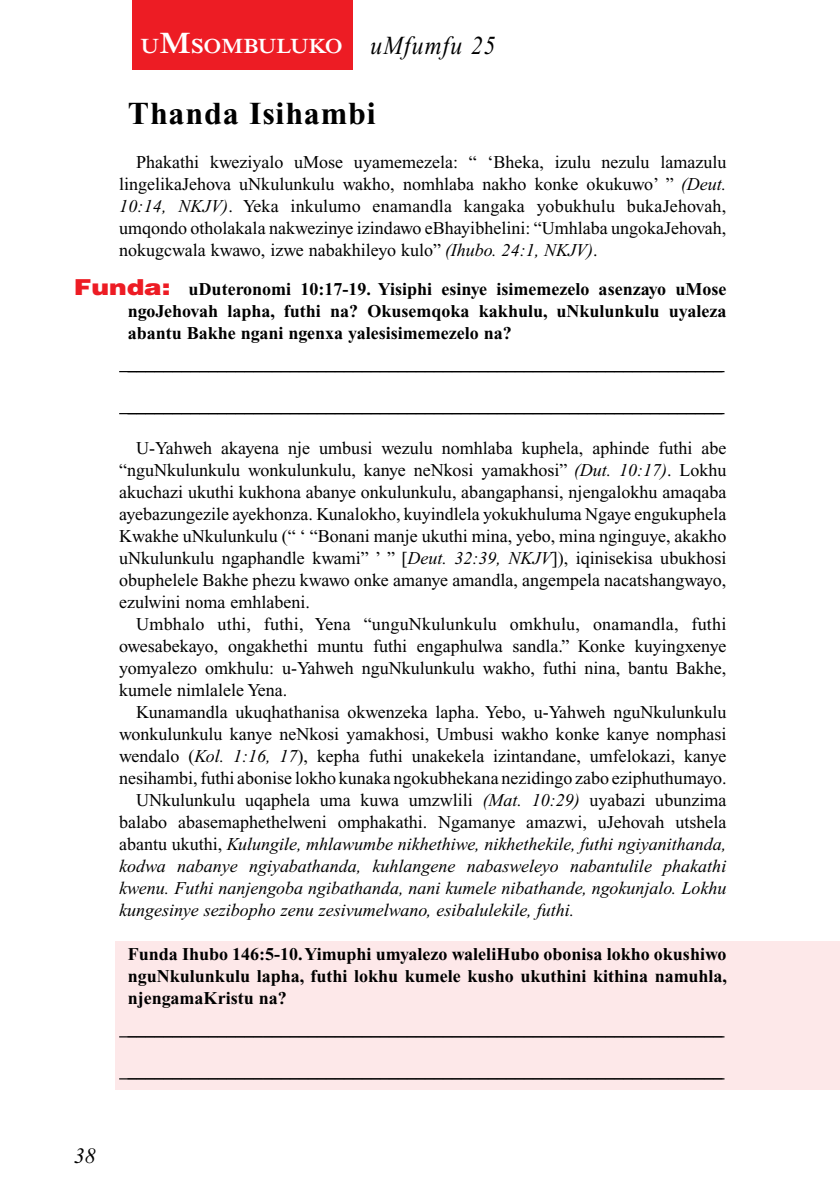
<style>
.page{position:relative;width:840px;height:1191px;background:#fff}
.page>*{position:absolute;margin:0;border:0;box-sizing:border-box;transform-origin:0 0}
.t1{font:700 32px "Times New Roman PS Std";letter-spacing:.025em;color:#000}
.t2{font:italic 26px "Times New Roman PS Std";letter-spacing:.05em;color:#000;scale:.9 1}
.t3{font:italic 22px "Times New Roman PS Std";color:#000}
.t4{font:600 21px "Times NRMT Std";color:#fff}
.t5{font:18px/22px "Times New Roman PS Std";color:#000;text-align:justify}
.t6{font:700 18px/22px "Times New Roman PS Std";color:#000;text-align:justify}
.t7{font:italic 18px "Times New Roman PS Std";color:#000}
.s1{font-size:30px}
.s2{font-style:italic}
.s3{font-family:"Helvetica LT Std";font-weight:900;font-size:22px;color:#ed1c24}
.s4{font-style:normal}
</style>
<div class="page">
<div style="left:133px;top:0;width:220px;height:69px;background:#ed1c24"></div>
<div style="left:115px;top:941px;width:724px;height:149px;background:#fde8e9"></div>
<hr style="left:119px;top:371px;width:605px;height:1px;background:#000">
<hr style="left:119px;top:413px;width:605px;height:1px;background:#000">
<hr style="left:119px;top:1036px;width:605px;height:1px;background:#000">
<hr style="left:119px;top:1078px;width:605px;height:1px;background:#000">
<p class="t4" style="left:140px;top:34px;width:203px">U<span class="s1">M</span>SOMBULUKO</p>
<h2 class="t2" style="left:370px;top:32px;width:140px">uMfumfu 25</h2>
<h1 class="t1" style="left:128px;top:95px;width:249px">Thanda Isihambi</h1>
<p class="t5" style="left:119px;top:151px;width:608px;text-indent:17px">Phakathi kweziyalo uMose uyamemezela: “ ‘Bheka, izulu nezulu lamazulu lingelikaJehova uNkulunkulu wakho, nomhlaba nakho konke okukuwo’ ” <span class="s2">(Deut.<br>10:14, NKJV)</span>. Yeka inkulumo enamandla kangaka yobukhulu bukaJehovah, umqondo otholakala nakwezinye izindawo eBhayibhelini: “Umhlaba ungokaJehovah, nokugcwala kwawo, izwe nabakhileyo kulo” <span class="s2">(Ihubo. 24:1, NKJV)</span>.</p>
<p class="t6" style="left:128px;top:278px;width:599px;text-indent:-54px"><span class="s3">Funda:</span> uDuteronomi 10:17-19. Yisiphi esinye isimemezelo asenzayo uMose ngoJehovah lapha, futhi na? Okusemqoka kakhulu, uNkulunkulu uyaleza abantu Bakhe ngani ngenxa yalesisimemezelo na?</p>
<p class="t5" style="left:119px;top:437px;width:608px;text-indent:17px">U-Yahweh akayena nje umbusi wezulu nomhlaba kuphela, aphinde futhi abe “nguNkulunkulu wonkulunkulu, kanye neNkosi yamakhosi” <span class="s2">(Dut. 10:17)</span>. Lokhu akuchazi ukuthi kukhona abanye onkulunkulu, abangaphansi, njengalokhu amaqaba ayebazungezile ayekhonza. Kunalokho, kuyindlela yokukhuluma Ngaye engukuphela Kwakhe uNkulunkulu (“ ‘ “Bonani manje ukuthi mina, yebo, mina nginguye, akakho uNkulunkulu ngaphandle kwami” ’ ” [<span class="s2">Deut. 32:39, NKJV</span>]), iqinisekisa ubukhosi obuphelele Bakhe phezu kwawo onke amanye amandla, angempela nacatshangwayo, ezulwini noma emhlabeni.</p>
<p class="t5" style="left:119px;top:613px;width:608px;text-indent:17px">Umbhalo uthi, futhi, Yena “unguNkulunkulu omkhulu, onamandla, futhi owesabekayo, ongakhethi muntu futhi engaphulwa sandla.” Konke kuyingxenye yomyalezo omkhulu: u-Yahweh nguNkulunkulu wakho, futhi nina, bantu Bakhe, kumele nimlalele Yena.</p>
<p class="t5" style="left:136px;top:701px;width:591px">Kunamandla ukuqhathanisa okwenzeka lapha. Yebo, u-Yahweh nguNkulunkulu</p>
<p class="t5" style="left:119px;top:723px;width:608px">wonkulunkulu kanye neNkosi yamakhosi, Umbusi wakho konke kanye nomphasi</p>
<p class="t5" style="left:119px;top:745px;width:608px">wendalo (<span class="s2">Kol. 1:16, 17</span>), kepha futhi unakekela izintandane, umfelokazi, kanye</p>
<p class="t5" style="left:119px;top:767px;width:608px">nesihambi, futhi abonise lokho kunaka ngokubhekana nezidingo zabo eziphuthumayo.</p>
<p class="t5" style="left:136px;top:789px;width:591px">UNkulunkulu uqaphela uma kuwa umzwlili <span class="s2">(Mat. 10:29)</span> uyabazi ubunzima</p>
<p class="t5" style="left:119px;top:811px;width:608px">balabo abasemaphethelweni omphakathi. Ngamanye amazwi, uJehovah utshela</p>
<p class="t7" style="left:119px;top:834px;width:608px"><span class="s4">abantu ukuthi,</span> Kulungile, mhlawumbe nikhethiwe, nikhethekile, futhi ngiyanithanda,</p>
<p class="t7" style="left:119px;top:856px;width:608px">kodwa nabanye ngiyabathanda, kuhlangene nabasweleyo nabantulile phakathi</p>
<p class="t7" style="left:119px;top:878px;width:608px">kwenu. Futhi nanjengoba ngibathanda, nani kumele nibathande, ngokunjalo. Lokhu</p>
<p class="t7" style="left:119px;top:900px;width:456px">kungesinye sezibopho zenu zesivumelwano, esibalulekile, futhi.</p>
<p class="t6" style="left:128px;top:943px;width:600px">Funda Ihubo 146:5-10. Yimuphi umyalezo waleliHubo obonisa lokho okushiwo nguNkulunkulu lapha, futhi lokhu kumele kusho ukuthini kithina namuhla, njengamaKristu na?</p>
<p class="t5" style="left:128px;top:1018px;width:595px">__________________________________________________________________</p>
<p class="t3" style="left:74px;top:1144px;width:23px">38</p>
<p class="t5" style="left:128px;top:1060px;width:595px">__________________________________________________________________</p>
</div>
